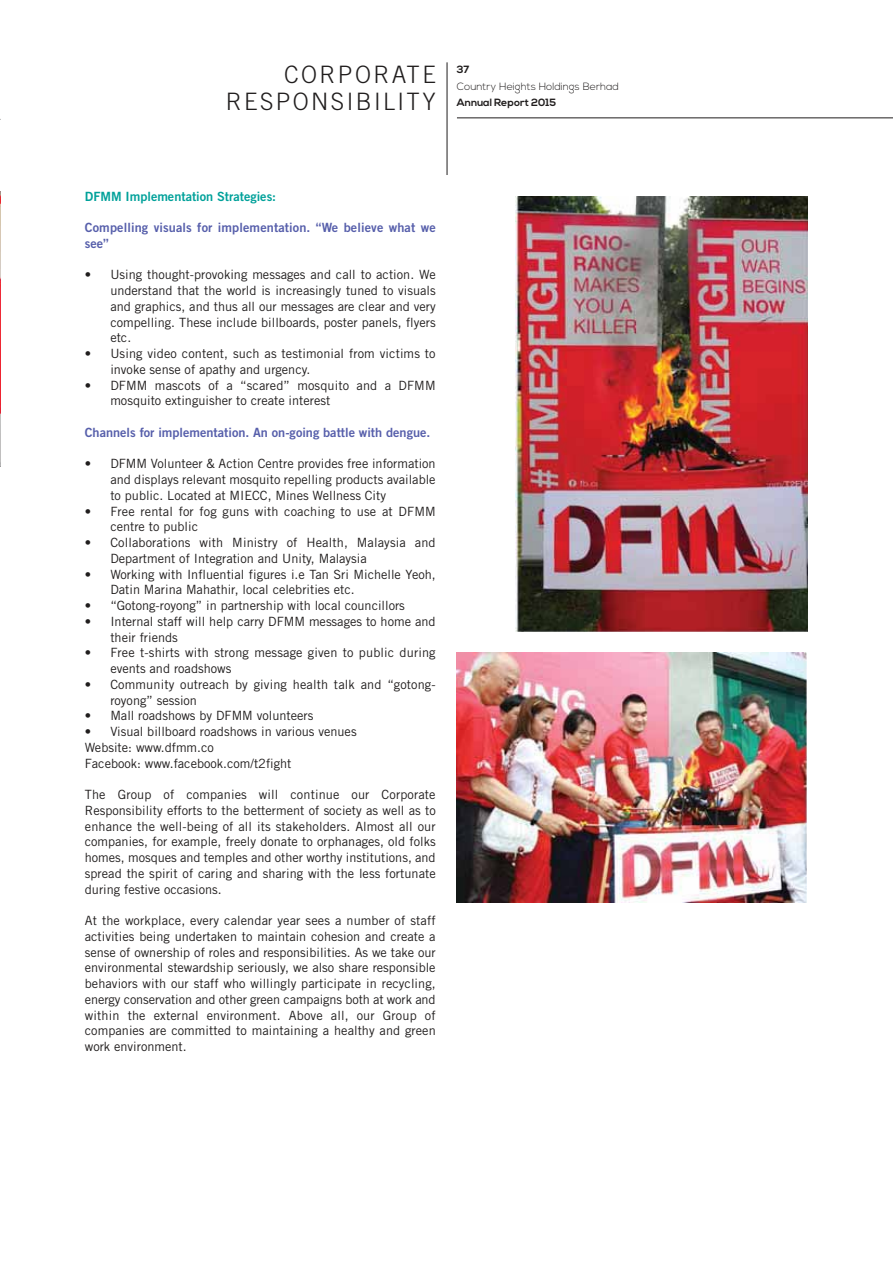
<style>
.page{position:relative;width:893px;height:1263px;background:#fff}
.page>*{position:absolute;margin:0;border:0;box-sizing:border-box;transform-origin:0 0}
.t1{font:300 24px/27px "Trade Gothic";letter-spacing:.1em;color:#201d1d;text-align:right}
.t2{font:12.75px/15.8px "Trade Gothic";color:#201d1d}
.t3{font:12.75px/15.8px "Trade Gothic Bold Two";color:#575fab}
.t4{font:12.75px "Trade Gothic Bold Two";color:#00a19a}
.t5{font:300 10.5px "Nexa";color:#201d1d}
.t6{font:700 10.5px "Nexa";color:#201d1d}
</style>
<div class="page">
<hr style="left:447px;top:62px;width:1px;height:113px;background:#201d1d">
<hr style="left:457px;top:117px;width:435px;height:1px;background:#201d1d">
<img style="left:0;top:191px;width:1px;height:276px">
<img style="left:515px;top:197px;width:293px;height:435px">
<img style="left:457px;top:653px;width:350px;height:249px">
<h1 class="t1" style="left:226px;top:63px;width:211px">CORPORATE<br>RESPONSIBILITY</h1>
<p class="t6" style="left:457px;top:66px;width:14px">37</p>
<p class="t5" style="left:457px;top:82px;width:163px">Country Heights Holdings Berhad</p>
<p class="t6" style="left:457px;top:99px;width:101px">Annual Report 2015</p>
<p class="t4" style="left:85px;top:191px;width:193px">DFMM Implementation Strategies:</p>
<p class="t3" style="left:85px;top:221px;width:352px">Compelling visuals for implementation. “We believe what we see”</p>
<p class="t2" style="left:110px;top:268px;width:327px;text-align:justify;text-indent:-26px">• Using thought-provoking messages and call to action. We understand that the world is increasingly tuned to visuals and graphics, and thus all our messages are clear and very compelling. These include billboards, poster panels, flyers etc.</p>
<p class="t2" style="left:110px;top:347px;width:327px;text-indent:-26px">• Using video content, such as testimonial from victims to invoke sense of apathy and urgency.</p>
<p class="t2" style="left:110px;top:378px;width:327px;text-indent:-26px">• DFMM mascots of a “scared” mosquito and a DFMM mosquito extinguisher to create interest</p>
<p class="t3" style="left:85px;top:426px;width:347px">Channels for implementation. An on-going battle with dengue.</p>
<p class="t2" style="left:110px;top:457px;width:327px;text-align:justify;text-indent:-26px">• DFMM Volunteer &amp; Action Centre provides free information and displays relevant mosquito repelling products available to public. Located at MIECC, Mines Wellness City</p>
<p class="t2" style="left:110px;top:504px;width:327px;text-indent:-26px">• Free rental for fog guns with coaching to use at DFMM centre to public</p>
<p class="t2" style="left:110px;top:536px;width:327px;text-indent:-26px">• Collaborations with Ministry of Health, Malaysia and<br>Department of Integration and Unity, Malaysia</p>
<p class="t2" style="left:110px;top:567px;width:327px;text-indent:-26px">• Working with Influential figures i.e Tan Sri Michelle Yeoh,<br>Datin Marina Mahathir, local celebrities etc.</p>
<p class="t2" style="left:85px;top:599px;width:322px">• “Gotong-royong” in partnership with local councillors</p>
<p class="t2" style="left:110px;top:615px;width:327px;text-indent:-26px">• Internal staff will help carry DFMM messages to home and their friends</p>
<p class="t2" style="left:110px;top:646px;width:327px;text-indent:-26px">• Free t-shirts with strong message given to public during events and roadshows</p>
<p class="t2" style="left:110px;top:678px;width:327px;text-indent:-26px">• Community outreach by giving health talk and “gotong&shy;royong” session</p>
<p class="t2" style="left:85px;top:709px;width:230px">• Mall roadshows by DFMM volunteers</p>
<p class="t2" style="left:85px;top:725px;width:273px">• Visual billboard roadshows in various venues<br>Website: www.dfmm.co<br>Facebook: www.facebook.com/t2fight</p>
<p class="t2" style="left:85px;top:788px;width:352px;text-align:justify">The Group of companies will continue our Corporate Responsibility efforts to the betterment of society as well as to enhance the well-being of all its stakeholders. Almost all our companies, for example, freely donate to orphanages, old folks homes, mosques and temples and other worthy institutions, and spread the spirit of caring and sharing with the less fortunate during festive occasions.</p>
<p class="t2" style="left:85px;top:914px;width:352px;text-align:justify">At the workplace, every calendar year sees a number of staff activities being undertaken to maintain cohesion and create a sense of ownership of roles and responsibilities. As we take our environmental stewardship seriously, we also share responsible behaviors with our staff who willingly participate in recycling, energy conservation and other green campaigns both at work and within the external environment. Above all, our Group of companies are committed to maintaining a healthy and green work environment.</p>
</div>
